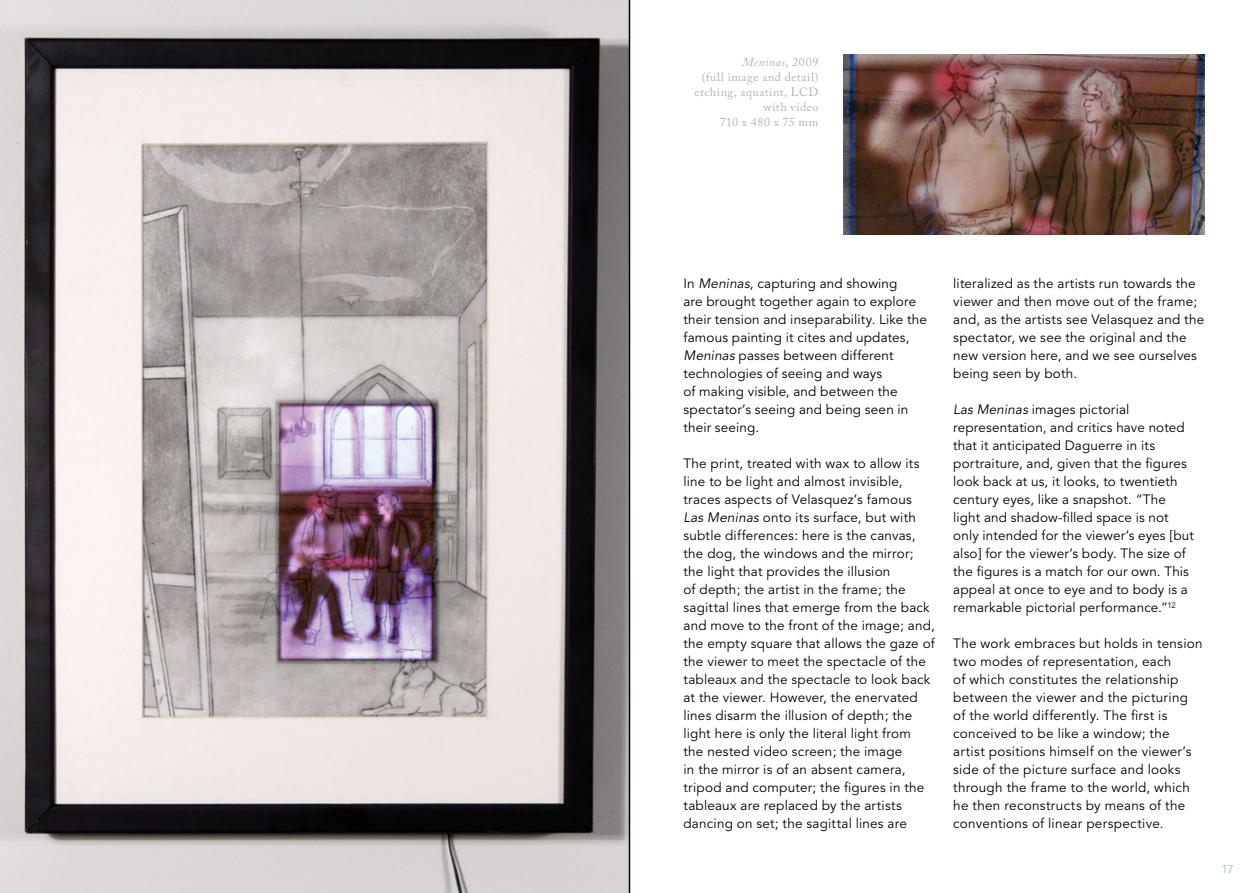
<style>
.page{position:relative;width:1259px;height:893px;background:#fff}
.page>*{position:absolute;margin:0;border:0;box-sizing:border-box;transform-origin:0 0}
.t1{font:13.5px/18px "Avenir";letter-spacing:.015em;color:#000}
.t2{font:12px/15px "Adobe Caslon Pro";letter-spacing:.045em;color:#b1b4b6;text-align:right}
.t3{font:300 11.25px "Avenir";color:#75b8d5}
.s1{font-style:italic}
</style>
<div class="page">
<img style="left:0;top:0;width:629px;height:893px">
<hr style="left:629px;top:0;width:1px;height:893px;background:#000">
<img style="left:843px;top:54px;width:362px;height:180px">
<p class="t2" style="left:694px;top:54px;width:125px"><span class="s1">Meninas</span>, 2009<br>(full image and detail) etching, aquatint, LCD with video<br>710 x 480 x 75 mm</p>
<p class="t1" style="left:683px;top:275px;width:245px">In <span class="s1">Meninas</span>, capturing and showing<br>are brought together again to explore their tension and inseparability. Like the famous painting it cites and updates, <span class="s1">Meninas</span> passes between different technologies of seeing and ways<br>of making visible, and between the spectator’s seeing and being seen in their seeing.</p>
<p class="t1" style="left:683px;top:455px;width:253px">The print, treated with wax to allow its line to be light and almost invisible, traces aspects of Velasquez’s famous <span class="s1">Las Meninas</span> onto its surface, but with subtle differences: here is the canvas, the dog, the windows and the mirror; the light that provides the illusion<br>of depth; the artist in the frame; the sagittal lines that emerge from the back and move to the front of the image; and, the empty square that allows the gaze of the viewer to meet the spectacle of the tableaux and the spectacle to look back at the viewer. However, the enervated lines disarm the illusion of depth; the light here is only the literal light from<br>the nested video screen; the image<br>in the mirror is of an absent camera, tripod and computer; the figures in the tableaux are replaced by the artists dancing on set; the sagittal lines are</p>
<p class="t1" style="left:953px;top:275px;width:252px">literalized as the artists run towards the viewer and then move out of the frame; and, as the artists see Velasquez and the spectator, we see the original and the new version here, and we see ourselves being seen by both.</p>
<p class="t1" style="left:953px;top:401px;width:242px"><span class="s1">Las Meninas</span> images pictorial representation, and critics have noted that it anticipated Daguerre in its portraiture, and, given that the figures look back at us, it looks, to twentieth century eyes, like a snapshot. “The light and shadow-filled space is not only intended for the viewer’s eyes [but also] for the viewer’s body. The size of the figures is a match for our own. This appeal at once to eye and to body is a remarkable pictorial performance.”<sup>12</sup></p>
<p class="t1" style="left:953px;top:635px;width:251px">The work embraces but holds in tension two modes of representation, each<br>of which constitutes the relationship between the viewer and the picturing of the world differently. The first is conceived to be like a window; the artist positions himself on the viewer’s side of the picture surface and looks through the frame to the world, which he then reconstructs by means of the conventions of linear perspective.</p>
<p class="t3" style="left:1221px;top:863px;width:13px">17</p>
</div>
